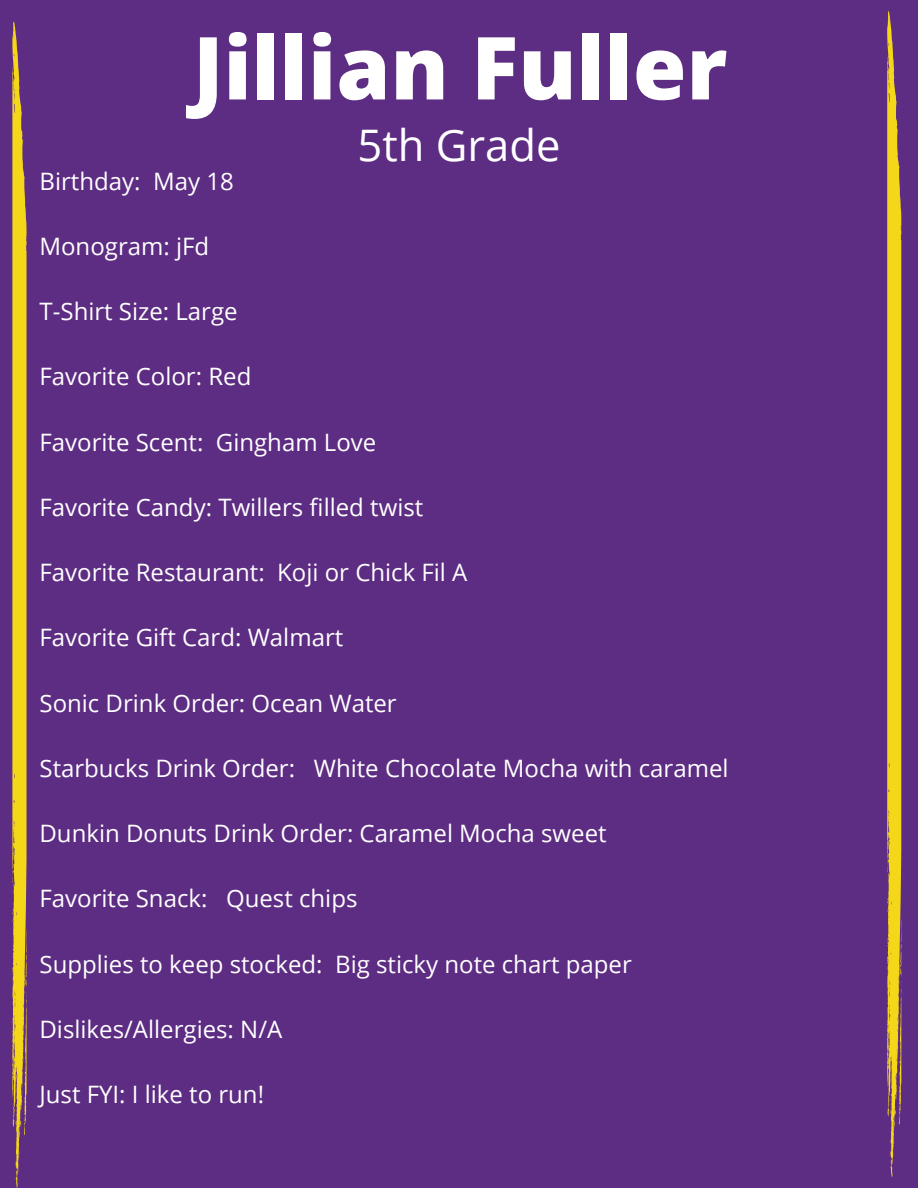
<style>
.page{position:relative;width:918px;height:1188px;background:#5d2c83}
.page>*{position:absolute;margin:0;border:0;box-sizing:border-box;transform-origin:0 0}
.t1{font:800 87px "Open Sans";color:#fff}
.t2{font:43.5px "Open Sans";color:#fff}
.t3{font:24px "Open Sans";color:#fff}
</style>
<div class="page">
<svg style="left:12px;top:21px;width:15px;height:1167px;background:#d3b12f"></svg>
<svg style="left:887px;top:11px;width:15px;height:1166px;background:#d3b12f"></svg>
<h1 class="t1" style="left:193px;top:7px;width:536px">Jillian Fuller</h1>
<h2 class="t2" style="left:358px;top:114px;width:204px">5th Grade</h2>
<p class="t3" style="left:40px;top:164px;width:196px">Birthday: May 18</p>
<p class="t3" style="left:40px;top:229px;width:171px">Monogram: jFd</p>
<p class="t3" style="left:40px;top:294px;width:200px">T-Shirt Size: Large</p>
<p class="t3" style="left:40px;top:360px;width:213px">Favorite Color: Red</p>
<p class="t3" style="left:40px;top:425px;width:338px">Favorite Scent: Gingham Love</p>
<p class="t3" style="left:40px;top:490px;width:385px">Favorite Candy: Twillers filled twist</p>
<p class="t3" style="left:40px;top:555px;width:429px">Favorite Restaurant: Koji or Chick Fil A</p>
<p class="t3" style="left:40px;top:621px;width:305px">Favorite Gift Card: Walmart</p>
<p class="t3" style="left:40px;top:686px;width:359px">Sonic Drink Order: Ocean Water</p>
<p class="t3" style="left:40px;top:751px;width:691px">Starbucks Drink Order: White Chocolate Mocha with caramel</p>
<p class="t3" style="left:40px;top:816px;width:569px">Dunkin Donuts Drink Order: Caramel Mocha sweet</p>
<p class="t3" style="left:40px;top:882px;width:319px">Favorite Snack: Quest chips</p>
<p class="t3" style="left:40px;top:947px;width:594px">Supplies to keep stocked: Big sticky note chart paper</p>
<p class="t3" style="left:40px;top:1012px;width:244px">Dislikes/Allergies: N/A</p>
<p class="t3" style="left:40px;top:1077px;width:226px">Just FYI: I like to run!</p>
</div>
